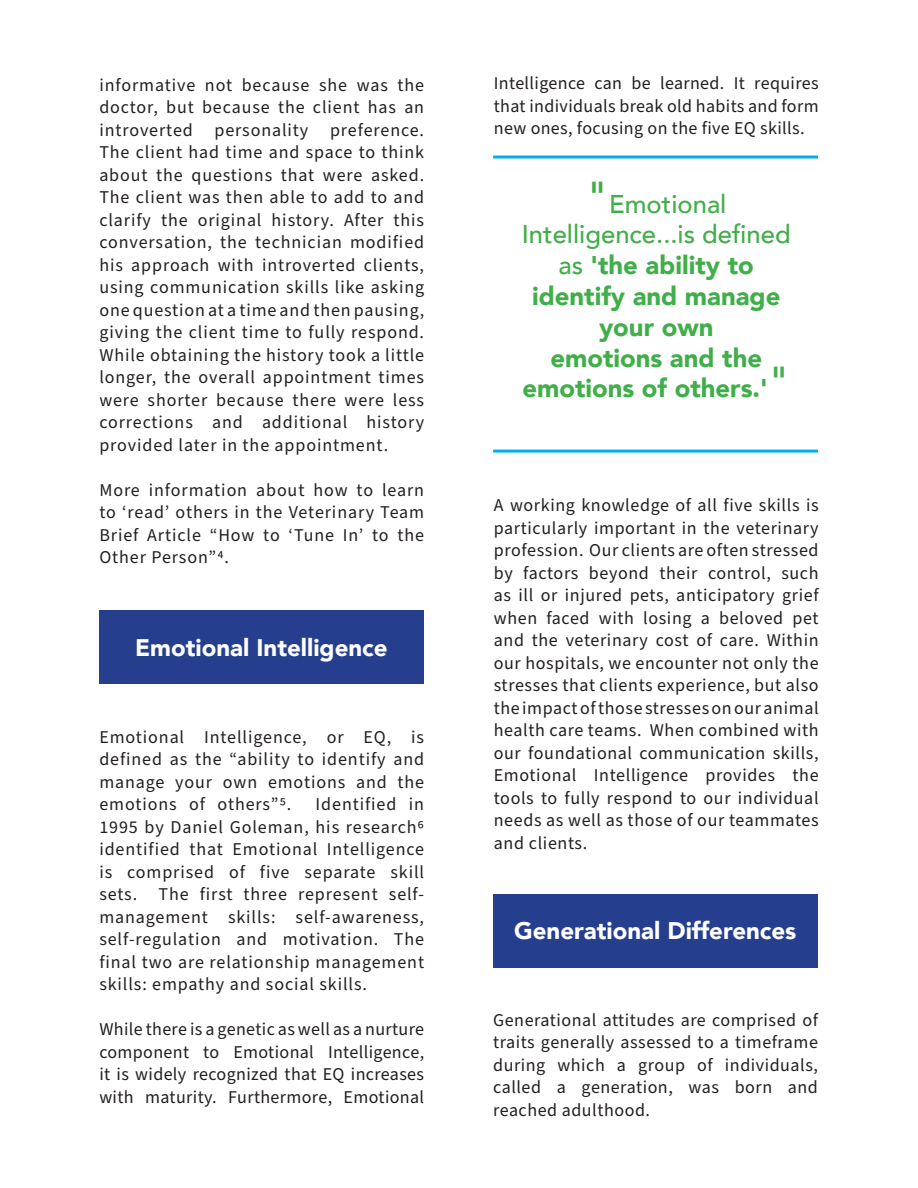
<style>
.page{position:relative;width:918px;height:1188px;background:#fff}
.page>*{position:absolute;margin:0;border:0;box-sizing:border-box;transform-origin:0 0}
.t1{font:900 25.65px/30.8px "Avenir";color:#40ae49;text-align:center}
.Paragraph_Style_2{font:900 24px "Avenir";color:#fff}
.t2{font:18px/22.5px "Source Sans Pro";letter-spacing:.035em;color:#231f20;text-align:justify}
.s1{font-weight:500;font-size:44.55px}
.s2{font-weight:500}
.s3{font-weight:500;font-size:43.2px}
</style>
<div class="page">
<div style="left:99px;top:611px;width:324px;height:73px;background:#253f8e"></div>
<div style="left:493px;top:894px;width:324px;height:73px;background:#253f8e"></div>
<hr style="left:493px;top:156px;width:325px;height:3px;background:#00aeef">
<hr style="left:493px;top:450px;width:325px;height:3px;background:#00aeef">
<p class="t2" style="left:494px;top:72px;width:326px">Intelligence can be learned. It requires that individuals break old habits and form new ones, focusing on the five EQ skills.</p>
<p class="t2" style="left:99px;top:74px;width:326px">informative not because she was the doctor, but because the client has an introverted personality preference.<br>The client had time and space to think about the questions that were asked.<br>The client was then able to add to and clarify the original history. After this conversation, the technician modified his approach with introverted clients, using communication skills like asking one question at a time and then pausing, giving the client time to fully respond.<br>While obtaining the history took a little longer, the overall appointment times were shorter because there were less corrections and additional history provided later in the appointment.</p>
<p class="t2" style="left:99px;top:479px;width:326px">More information about how to learn to ‘read’ others in the Veterinary Team Brief Article “How to ‘Tune In’ to the Other Person”4.</p>
<p class="t1" style="left:522px;top:188px;width:270px"><span class="s1">"</span><span class="s2">Emotional<br>Intelligence...is defined as</span> 'the ability to identify and manage your own</p>
<p class="t1" style="left:550px;top:342px;width:213px">emotions and the</p>
<p class="t1" style="left:522px;top:372px;width:269px">emotions of others.'<span class="s3">"</span></p>
<p class="t2" style="left:494px;top:495px;width:326px">A working knowledge of all five skills is particularly important in the veterinary profession. Our clients are often stressed by factors beyond their control, such as ill or injured pets, anticipatory grief when faced with losing a beloved pet and the veterinary cost of care. Within our hospitals, we encounter not only the stresses that clients experience, but also the impact of those stresses on our animal health care teams. When combined with our foundational communication skills, Emotional Intelligence provides the tools to fully respond to our individual needs as well as those of our teammates and clients.</p>
<p class="Paragraph_Style_2" style="left:135px;top:627px;width:254px">Emotional Intelligence</p>
<p class="t2" style="left:99px;top:726px;width:326px">Emotional Intelligence, or EQ, is defined as the “ability to identify and manage your own emotions and the emotions of others”5.</p>
<p class="t2" style="left:99px;top:793px;width:326px;text-indent:216px">Identified in 1995 by Daniel Goleman, his research6 identified that Emotional Intelligence is comprised of five separate skill sets. The first three represent self&shy;management skills: self-awareness, self-regulation and motivation. The final two are relationship management skills: empathy and social skills.</p>
<p class="t2" style="left:99px;top:1018px;width:326px">While there is a genetic as well as a nurture component to Emotional Intelligence, it is widely recognized that EQ increases with maturity. Furthermore, Emotional</p>
<p class="t2" style="left:493px;top:1009px;width:326px">Generational attitudes are comprised of traits generally assessed to a timeframe during which a group of individuals, called a generation, was born and reached adulthood.</p>
<p class="Paragraph_Style_2" style="left:514px;top:910px;width:284px">Generational Differences</p>
</div>
